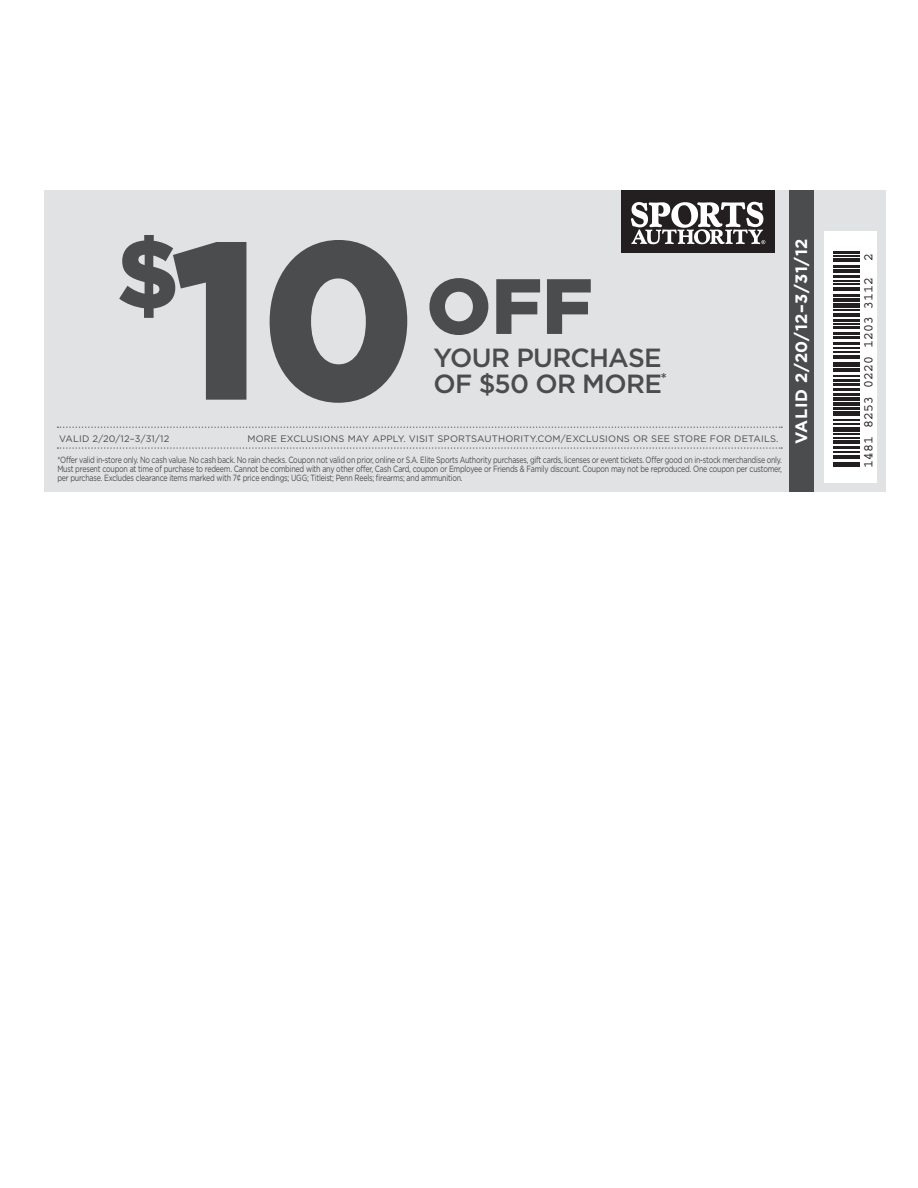
<style>
.page{position:relative;width:918px;height:1188px;background:#fff}
.page>*{position:absolute;margin:0;border:0;box-sizing:border-box;transform-origin:0 0}
.t1{font:900 223.65px "Gotham";color:#4b4c4d;scale:.95 1}
.t2{font:900 96.9px "Gotham";color:#4b4c4d;scale:.95 1}
.t3{font:900 78.15px "Gotham";color:#4b4c4d}
.t4{font:500 26.25px/26.4px "Gotham";letter-spacing:-.025em;color:#4b4c4d}
.t5{font:700 16.5px "Gotham";letter-spacing:.03em;color:#fff}
.t6{font:13.2px "Courier";color:#231f20}
.t7{font:9.3px "Gotham";letter-spacing:.02em;color:#4b4c4d}
.t8{font:9px/9px "Gotham";letter-spacing:-.03em;color:#4b4c4d;text-align:justify;scale:.79 1}
</style>
<div class="page">
<div style="left:44px;top:190px;width:841px;height:302px;background:#e1e2e4"></div>
<div style="left:789px;top:190px;width:25px;height:302px;background:#4b4c4d"></div>
<div style="left:825px;top:231px;width:52px;height:252px;background:#fff"></div>
<hr style="left:833px;top:465px;width:26px;height:2px;background:#231f20">
<svg style="left:833px;top:462px;width:26px;height:1px"></svg>
<hr style="left:833px;top:456px;width:26px;height:3px;background:#231f20">
<svg style="left:833px;top:452px;width:26px;height:1px"></svg>
<hr style="left:833px;top:447px;width:26px;height:2px;background:#231f20">
<hr style="left:833px;top:440px;width:26px;height:4px;background:#231f20">
<hr style="left:833px;top:437px;width:26px;height:2px;background:#231f20">
<hr style="left:833px;top:433px;width:26px;height:2px;background:#231f20">
<div style="left:833px;top:427px;width:26px;height:5px;background:#231f20"></div>
<svg style="left:833px;top:419px;width:26px;height:5px"></svg>
<hr style="left:833px;top:412px;width:26px;height:4px;background:#231f20">
<hr style="left:833px;top:408px;width:26px;height:2px;background:#231f20">
<hr style="left:833px;top:402px;width:26px;height:4px;background:#231f20">
<hr style="left:833px;top:397px;width:26px;height:4px;background:#231f20">
<hr style="left:833px;top:393px;width:26px;height:3px;background:#231f20">
<hr style="left:833px;top:388px;width:26px;height:2px;background:#231f20">
<hr style="left:833px;top:383px;width:26px;height:2px;background:#231f20">
<hr style="left:833px;top:379px;width:26px;height:2px;background:#231f20">
<svg style="left:833px;top:375px;width:26px;height:1px"></svg>
<hr style="left:833px;top:369px;width:26px;height:3px;background:#231f20">
<svg style="left:833px;top:366px;width:26px;height:1px"></svg>
<hr style="left:833px;top:362px;width:26px;height:2px;background:#231f20">
<hr style="left:833px;top:355px;width:26px;height:4px;background:#231f20">
<hr style="left:833px;top:351px;width:26px;height:2px;background:#231f20">
<svg style="left:833px;top:348px;width:26px;height:1px"></svg>
<hr style="left:833px;top:342px;width:26px;height:3px;background:#231f20">
<hr style="left:833px;top:336px;width:26px;height:3px;background:#231f20">
<hr style="left:833px;top:332px;width:26px;height:3px;background:#231f20">
<hr style="left:833px;top:326px;width:26px;height:3px;background:#231f20">
<svg style="left:833px;top:324px;width:26px;height:1px"></svg>
<hr style="left:833px;top:320px;width:26px;height:2px;background:#231f20">
<hr style="left:833px;top:313px;width:26px;height:4px;background:#231f20">
<hr style="left:833px;top:309px;width:26px;height:2px;background:#231f20">
<div style="left:833px;top:303px;width:26px;height:5px;background:#231f20"></div>
<hr style="left:833px;top:298px;width:26px;height:3px;background:#231f20">
<hr style="left:833px;top:294px;width:26px;height:2px;background:#231f20">
<hr style="left:833px;top:287px;width:26px;height:4px;background:#231f20">
<hr style="left:833px;top:283px;width:26px;height:2px;background:#231f20">
<svg style="left:833px;top:281px;width:26px;height:1px"></svg>
<hr style="left:833px;top:276px;width:26px;height:2px;background:#231f20">
<hr style="left:833px;top:269px;width:26px;height:4px;background:#231f20">
<hr style="left:833px;top:265px;width:26px;height:3px;background:#231f20">
<hr style="left:833px;top:258px;width:26px;height:4px;background:#231f20">
<svg style="left:833px;top:255px;width:26px;height:1px"></svg>
<hr style="left:833px;top:251px;width:26px;height:3px;background:#231f20">
<svg style="left:57px;top:447px;width:725px;height:2px"></svg>
<svg style="left:57px;top:426px;width:725px;height:2px"></svg>
<div style="left:621px;top:190px;width:154px;height:63px;background:#231f20"></div>
<svg style="left:631px;top:202px;width:134px;height:42px"></svg>
<p class="t2" style="left:117px;top:207px;width:66px">$</p>
<p class="t1" style="left:171px;top:166px;width:259px">10</p>
<p class="t7" style="left:248px;top:433px;width:533px">MORE EXCLUSIONS MAY APPLY. VISIT SPORTSAUTHORITY.COM/EXCLUSIONS OR SEE STORE FOR DETAILS.</p>
<p class="t3" style="left:426px;top:252px;width:168px">off</p>
<p class="t4" style="left:434px;top:344px;width:235px">YOUR PURCHASE<br>OF $50 OR MORE<sup>*</sup></p>
<p class="t7" style="left:59px;top:433px;width:112px">VALID 2/20/12–3/31/12</p>
<p class="t8" style="left:57px;top:455px;width:919px">*Offer valid in-store only. No cash value. No cash back. No rain checks. Coupon not valid on prior, online or S.A. Elite Sports Authority purchases, gift cards, licenses or event tickets. Offer good on in-stock merchandise only.<br>Must present coupon at time of purchase to redeem. Cannot be combined with any other offer, Cash Card, coupon or Employee or Friends &amp; Family discount. Coupon may not be reproduced. One coupon per customer, per purchase. Excludes clearance items marked with 7¢ price endings; UGG; Titleist; Penn Reels; firearms; and ammunition.</p>
<p class="t5" style="left:790px;top:444px;width:207px;rotate:-90deg">VALID 2/20/12–3/31/12</p>
<p class="t6" style="left:861px;top:468px;width:216px;rotate:-90deg">1481 8253 0220 1203 3112 2</p>
</div>
